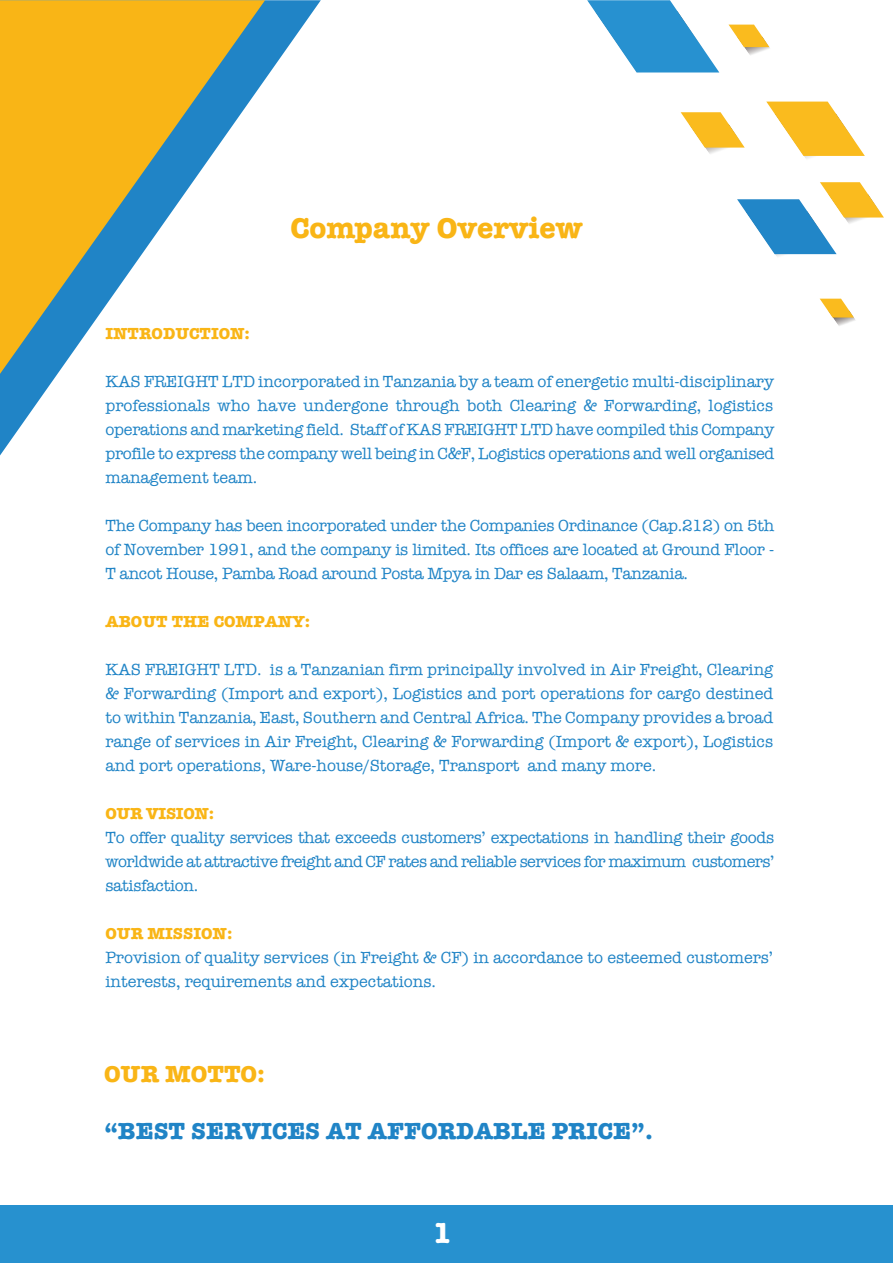
<style>
.page{position:relative;width:893px;height:1263px;background:#fff}
.page>*{position:absolute;margin:0;border:0;box-sizing:border-box;transform-origin:0 0}
.t1{font:700 30px "American Typewriter";color:#f9b516}
.t2{font:700 30px "American Typewriter";color:#fff}
.t3{font:700 24px "American Typewriter";color:#2084c6}
.t4{font:700 24px "American Typewriter";color:#f9b516}
.t5{font:16.5px/24px "American Typewriter";color:#2084c6;text-align:justify}
.t6{font:700 16.5px "American Typewriter";color:#f9b516}
.t7{font:700 16.5px "American Typewriter";letter-spacing:-.02em;color:#f9b516}
</style>
<div class="page">
<div style="left:0;top:1205px;width:893px;height:58px;background:#2791cf"></div>
<img style="left:744px;top:46px;width:26px;height:9px">
<img style="left:706px;top:148px;width:20px;height:6px">
<img style="left:833px;top:318px;width:22px;height:8px">
<img style="left:774px;top:254px;width:63px;height:3px">
<svg style="left:587px;top:0;width:132px;height:73px"></svg>
<svg style="left:729px;top:25px;width:40px;height:22px"></svg>
<svg style="left:766px;top:102px;width:99px;height:54px"></svg>
<svg style="left:681px;top:112px;width:64px;height:36px"></svg>
<svg style="left:820px;top:299px;width:34px;height:19px"></svg>
<svg style="left:737px;top:182px;width:147px;height:72px"></svg>
<svg style="left:0;top:0;width:321px;height:455px"></svg>
<svg style="left:0;top:0;width:265px;height:374px"></svg>
<h1 class="t1" style="left:290px;top:210px;width:294px">Company Overview</h1>
<p class="t6" style="left:105px;top:323px;width:146px">INTRODUCTION:</p>
<p class="t5" style="left:105px;top:370px;width:670px">KAS FREIGHT LTD incorporated in Tanzania by a team of energetic multi-disciplinary professionals who have undergone through both Clearing &amp; Forwarding, logistics operations and marketing field. Staff of KAS FREIGHT LTD have compiled this Company profile to express the company well being in C&amp;F, Logistics operations and well organised management team.</p>
<p class="t5" style="left:105px;top:514px;width:670px">The Company has been incorporated under the Companies Ordinance (Cap.212) on 5th of November 1991, and the company is limited. Its offices are located at Ground Floor - T ancot House, Pamba Road around Posta Mpya in Dar es Salaam, Tanzania.</p>
<p class="t6" style="left:105px;top:611px;width:206px">ABOUT THE COMPANY:</p>
<p class="t5" style="left:105px;top:658px;width:669px">KAS FREIGHT LTD. is a Tanzanian firm principally involved in Air Freight, Clearing &amp; Forwarding (Import and export), Logistics and port operations for cargo destined to within Tanzania, East, Southern and Central Africa. The Company provides a broad range of services in Air Freight, Clearing &amp; Forwarding (Import &amp; export), Logistics and port operations, Ware-house/Storage, Transport and many more.</p>
<p class="t7" style="left:105px;top:803px;width:110px">OUR VISION:</p>
<p class="t5" style="left:105px;top:825px;width:670px">To offer quality services that exceeds customers’ expectations in handling their goods worldwide at attractive freight and CF rates and reliable services for maximum customers’ satisfaction.</p>
<p class="t6" style="left:105px;top:923px;width:128px">OUR MISSION:</p>
<p class="t5" style="left:105px;top:945px;width:669px">Provision of quality services (in Freight &amp; CF) in accordance to esteemed customers’ interests, requirements and expectations.</p>
<h2 class="t4" style="left:104px;top:1059px;width:163px">OUR MOTTO:</h2>
<h2 class="t3" style="left:104px;top:1117px;width:550px">“BEST SERVICES AT AFFORDABLE PRICE”.</h2>
<h1 class="t2" style="left:432px;top:1214px;width:21px">1</h1>
</div>
